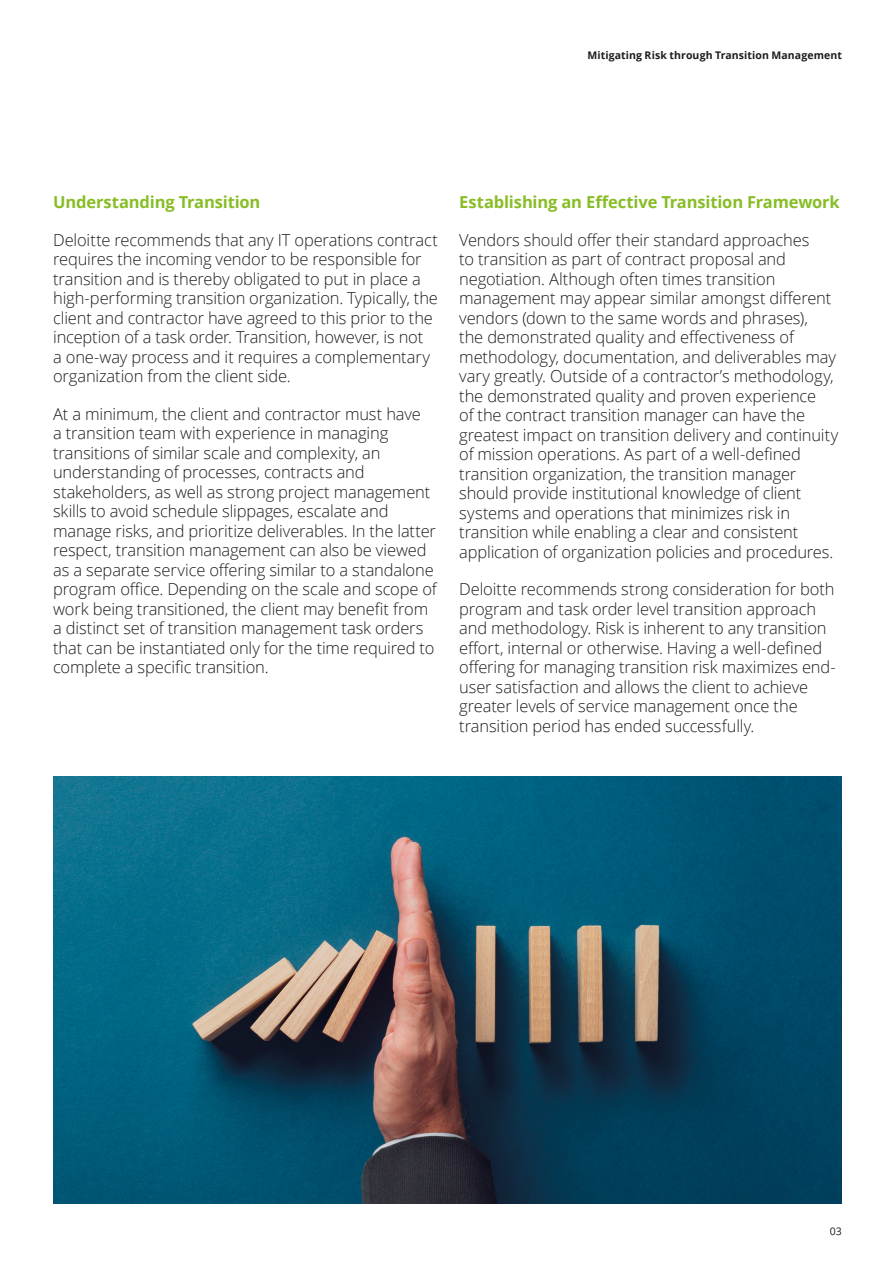
<style>
.page{position:relative;width:893px;height:1263px;background:#fff}
.page>*{position:absolute;margin:0;border:0;box-sizing:border-box;transform-origin:0 0}
.Body_copy__8_5_12pt{font:300 16.5px/19.5px "Open Sans";letter-spacing:-.01em;color:#1d1d1b}
.Body_copy__8_5_12pt-2{font:700 16.5px "Open Sans";letter-spacing:-.01em;color:#87bd25}
.Cover_subtitle__2nd_line{font:700 10.5px "Open Sans";letter-spacing:.01em;color:#1d1d1b}
.t1{font:10.5px "Open Sans";color:#1d1d1b}
</style>
<div class="page">
<img style="left:53px;top:776px;width:789px;height:427px">
<p class="Cover_subtitle__2nd_line" style="left:588px;top:48px;width:256px">Mitigating Risk through Transition Management</p>
<p class="Body_copy__8_5_12pt-2" style="left:53px;top:191px;width:209px">Understanding Transition</p>
<p class="Body_copy__8_5_12pt" style="left:53px;top:230px;width:386px">Deloitte recommends that any IT operations contract requires the incoming vendor to be responsible for transition and is thereby obligated to put in place a high-performing transition organization. Typically, the client and contractor have agreed to this prior to the inception of a task order. Transition, however, is not<br>a one-way process and it requires a complementary organization from the client side.</p>
<p class="Body_copy__8_5_12pt" style="left:53px;top:404px;width:385px">At a minimum, the client and contractor must have<br>a transition team with experience in managing transitions of similar scale and complexity, an understanding of processes, contracts and stakeholders, as well as strong project management skills to avoid schedule slippages, escalate and manage risks, and prioritize deliverables. In the latter respect, transition management can also be viewed as a separate service offering similar to a standalone program office. Depending on the scale and scope of work being transitioned, the client may benefit from a distinct set of transition management task orders that can be instantiated only for the time required to complete a specific transition.</p>
<p class="Body_copy__8_5_12pt-2" style="left:459px;top:191px;width:382px">Establishing an Effective Transition Framework</p>
<p class="Body_copy__8_5_12pt" style="left:459px;top:230px;width:381px">Vendors should offer their standard approaches<br>to transition as part of contract proposal and negotiation. Although often times transition management may appear similar amongst different vendors (down to the same words and phrases),<br>the demonstrated quality and effectiveness of methodology, documentation, and deliverables may vary greatly. Outside of a contractor’s methodology, the demonstrated quality and proven experience<br>of the contract transition manager can have the greatest impact on transition delivery and continuity of mission operations. As part of a well-defined transition organization, the transition manager should provide institutional knowledge of client systems and operations that minimizes risk in transition while enabling a clear and consistent application of organization policies and procedures.</p>
<p class="Body_copy__8_5_12pt" style="left:459px;top:579px;width:378px">Deloitte recommends strong consideration for both program and task order level transition approach and methodology. Risk is inherent to any transition effort, internal or otherwise. Having a well-defined offering for managing transition risk maximizes end&shy;user satisfaction and allows the client to achieve greater levels of service management once the transition period has ended successfully.</p>
<p class="t1" style="left:830px;top:1224px;width:14px">03</p>
</div>
